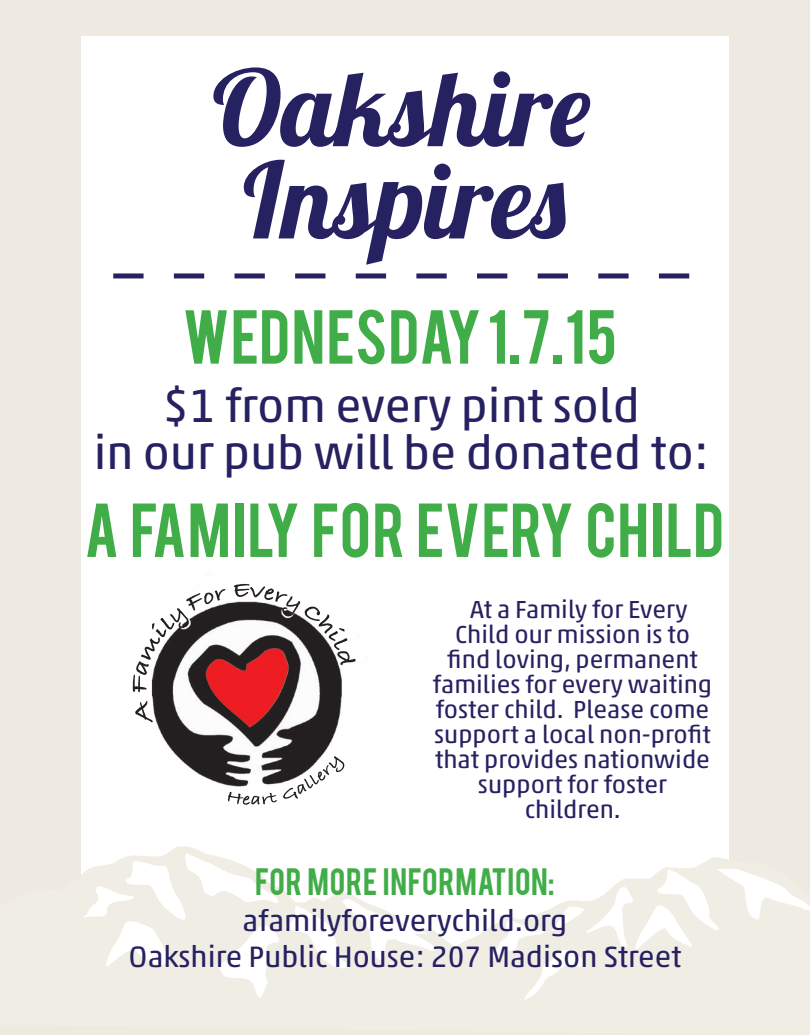
<style>
.page{position:relative;width:810px;height:1035px;background:#eee9e1}
.page>*{position:absolute;margin:0;border:0;box-sizing:border-box;transform-origin:0 0}
.t1{font:105px "Lobster 1.4";color:#262161}
.t2{font:60px "Bebas";letter-spacing:.02em;color:#41ad49}
.t3{font:47.5px "Akko Pro";color:#262161}
.t4{font:30px "Akko Pro";color:#262161}
.t5{font:30px "Bebas";letter-spacing:.025em;color:#41ad49}
.t6{font:25px/25px "Akko Pro";color:#262161;text-align:center}
</style>
<div class="page">
<div style="left:81px;top:36px;width:648px;height:929px;background:#fff"></div>
<svg style="left:168px;top:846px;width:561px;height:119px"></svg>
<svg style="left:489px;top:869px;width:321px;height:131px"></svg>
<svg style="left:81px;top:853px;width:359px;height:145px"></svg>
<svg style="left:113px;top:273px;width:576px;height:5px"></svg>
<img style="left:132px;top:583px;width:224px;height:222px">
<img style="left:152px;top:618px;width:22px;height:12px">
<img style="left:234px;top:584px;width:14px;height:13px">
<img style="left:305px;top:607px;width:15px;height:14px">
<svg style="left:329px;top:757px;width:8px;height:11px"></svg>
<p class="t1" style="left:212px;top:41px;width:380px">Oakshire</p>
<p class="t1" style="left:243px;top:133px;width:324px">Inspires</p>
<p class="t2" style="left:183px;top:293px;width:436px">WEDNESDAY 1.7.15</p>
<p class="t3" style="left:163px;top:376px;width:479px">$1 from every pint sold</p>
<p class="t3" style="left:94px;top:424px;width:617px">in our pub will be donated to:</p>
<p class="t2" style="left:84px;top:487px;width:641px">A FAMILY FOR EVERY CHILD</p>
<p class="t6" style="left:433px;top:596px;width:281px">At a Family for Every<br>Child our mission is to find loving, permanent families for every waiting foster child. Please come support a local non-profit that provides nationwide support for foster children.</p>
<p class="t5" style="left:255px;top:860px;width:301px">FOR MORE INFORMATION:</p>
<p class="t4" style="left:243px;top:902px;width:326px">afamilyforeverychild.org</p>
<p class="t4" style="left:129px;top:938px;width:554px">Oakshire Public House: 207 Madison Street</p>
</div>
